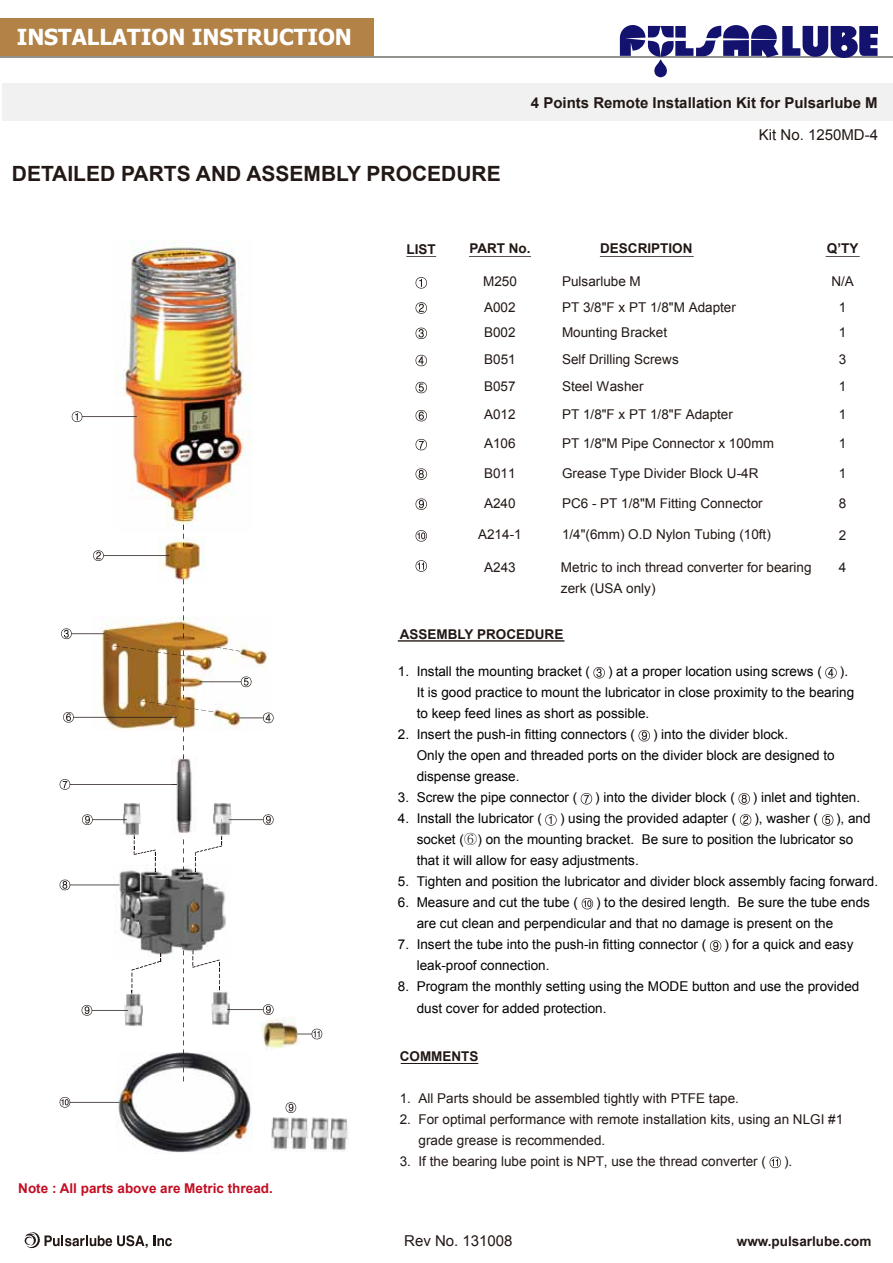
<style>
.page{position:relative;width:893px;height:1263px;background:#fff}
.page>*{position:absolute;margin:0;border:0;box-sizing:border-box;transform-origin:0 0}
.t1{font:700 22.05px "Tahoma";color:#fff}
.t2{font:700 21px "Arial";color:#221815}
.t3{font:700 15px "Arial";color:#221815}
.t4{font:15px "Arial";color:#221815}
.t5{font:13.5px/21px "Arial";color:#040000}
.t6{font:13.5px/21px "Arial";color:#221815}
.t7{font:700 13.5px "Arial";color:#221815}
.t8{font:700 13.5px "Arial";color:#c30d23}
.s1{font-family:"Adobe Myungjo Std";font-weight:500}
</style>
<div class="page">
<hr style="left:0;top:56px;width:893px;height:1px;background:#94928e">
<svg style="left:620px;top:25px;width:258px;height:52px"></svg>
<div style="left:2px;top:83px;width:891px;height:38px;background:#f1f1f1"></div>
<div style="left:0;top:18px;width:373px;height:38px;background:#b28247"></div>
<hr style="left:398px;top:640px;width:167px;height:1px;background:#221815">
<hr style="left:406px;top:256px;width:30px;height:1px;background:#221815">
<hr style="left:469px;top:256px;width:62px;height:1px;background:#221815">
<hr style="left:600px;top:256px;width:94px;height:1px;background:#221815">
<hr style="left:826px;top:256px;width:34px;height:1px;background:#221815">
<hr style="left:401px;top:1063px;width:77px;height:1px;background:#221815">
<svg style="left:154px;top:1235px;width:18px;height:11px"></svg>
<svg style="left:25px;top:1232px;width:123px;height:16px"></svg>
<img style="left:116px;top:1052px;width:137px;height:101px">
<img style="left:157px;top:537px;width:47px;height:47px">
<img style="left:93px;top:617px;width:155px;height:112px">
<img style="left:113px;top:864px;width:113px;height:95px">
<svg style="left:60px;top:779px;width:10px;height:11px"></svg>
<svg style="left:61px;top:628px;width:11px;height:11px"></svg>
<svg style="left:63px;top:712px;width:11px;height:10px"></svg>
<svg style="left:93px;top:550px;width:11px;height:11px"></svg>
<svg style="left:60px;top:880px;width:10px;height:10px"></svg>
<svg style="left:60px;top:1097px;width:10px;height:10px"></svg>
<svg style="left:193px;top:950px;width:27px;height:40px"></svg>
<img style="left:260px;top:1018px;width:38px;height:31px">
<hr style="left:103px;top:555px;width:66px;height:1px;background:#221815">
<hr style="left:71px;top:633px;width:34px;height:1px;background:#221815">
<hr style="left:70px;top:784px;width:107px;height:1px;background:#221815">
<hr style="left:70px;top:884px;width:50px;height:1px;background:#221815">
<hr style="left:70px;top:1102px;width:49px;height:1px;background:#221815">
<svg style="left:297px;top:1029px;width:25px;height:10px"></svg>
<svg style="left:183px;top:533px;width:1px;height:14px"></svg>
<svg style="left:183px;top:579px;width:1px;height:59px"></svg>
<svg style="left:183px;top:839px;width:1px;height:39px"></svg>
<svg style="left:183px;top:950px;width:1px;height:131px"></svg>
<img style="left:114px;top:240px;width:138px;height:285px">
<img style="left:183px;top:488px;width:1px;height:42px">
<img style="left:213px;top:803px;width:19px;height:32px">
<svg style="left:195px;top:819px;width:28px;height:53px"></svg>
<img style="left:122px;top:803px;width:19px;height:34px">
<svg style="left:134px;top:829px;width:22px;height:43px"></svg>
<img style="left:271px;top:1117px;width:78px;height:35px">
<img style="left:329px;top:1118px;width:2px;height:34px">
<img style="left:289px;top:1117px;width:2px;height:34px">
<img style="left:124px;top:994px;width:19px;height:32px">
<svg style="left:131px;top:953px;width:31px;height:46px"></svg>
<img style="left:211px;top:991px;width:20px;height:34px">
<img style="left:176px;top:767px;width:21px;height:68px">
<svg style="left:114px;top:646px;width:160px;height:121px"></svg>
<hr style="left:73px;top:717px;width:104px;height:1px;background:#221815">
<svg style="left:72px;top:411px;width:10px;height:11px"></svg>
<hr style="left:82px;top:416px;width:55px;height:1px;background:#221815">
<svg style="left:263px;top:814px;width:11px;height:11px"></svg>
<svg style="left:82px;top:814px;width:11px;height:11px"></svg>
<hr style="left:229px;top:819px;width:34px;height:1px;background:#221815">
<svg style="left:263px;top:1004px;width:11px;height:11px"></svg>
<svg style="left:286px;top:1102px;width:10px;height:11px"></svg>
<hr style="left:227px;top:1009px;width:36px;height:1px;background:#221815">
<hr style="left:92px;top:819px;width:35px;height:1px;background:#221815">
<svg style="left:82px;top:1005px;width:10px;height:11px"></svg>
<hr style="left:92px;top:1010px;width:36px;height:1px;background:#221815">
<svg style="left:416px;top:439px;width:11px;height:11px"></svg>
<svg style="left:416px;top:328px;width:11px;height:11px"></svg>
<svg style="left:416px;top:355px;width:11px;height:11px"></svg>
<svg style="left:593px;top:667px;width:12px;height:11px"></svg>
<svg style="left:825px;top:667px;width:12px;height:11px"></svg>
<svg style="left:416px;top:382px;width:11px;height:11px"></svg>
<svg style="left:416px;top:410px;width:11px;height:11px"></svg>
<svg style="left:416px;top:277px;width:11px;height:12px"></svg>
<svg style="left:416px;top:302px;width:11px;height:12px"></svg>
<svg style="left:822px;top:814px;width:11px;height:12px"></svg>
<svg style="left:545px;top:814px;width:12px;height:12px"></svg>
<svg style="left:740px;top:814px;width:11px;height:12px"></svg>
<svg style="left:416px;top:468px;width:11px;height:12px"></svg>
<svg style="left:581px;top:793px;width:11px;height:11px"></svg>
<svg style="left:738px;top:793px;width:12px;height:11px"></svg>
<svg style="left:416px;top:498px;width:11px;height:12px"></svg>
<svg style="left:639px;top:730px;width:11px;height:11px"></svg>
<svg style="left:416px;top:530px;width:11px;height:12px"></svg>
<svg style="left:710px;top:940px;width:11px;height:12px"></svg>
<svg style="left:582px;top:898px;width:11px;height:11px"></svg>
<svg style="left:416px;top:560px;width:11px;height:12px"></svg>
<svg style="left:770px;top:1157px;width:11px;height:11px"></svg>
<h1 class="t1" style="left:17px;top:22px;width:337px">INSTALLATION INSTRUCTION</h1>
<h2 class="t2" style="left:12px;top:160px;width:490px">DETAILED PARTS AND ASSEMBLY PROCEDURE</h2>
<p class="t3" style="left:531px;top:92px;width:348px">4 Points Remote Installation Kit for Pulsarlube M</p>
<p class="t4" style="left:759px;top:125px;width:121px">Kit No. 1250MD-4</p>
<p class="t7" style="left:407px;top:240px;width:31px">LIST</p>
<p class="t7" style="left:469px;top:240px;width:63px">PART No.</p>
<p class="t7" style="left:600px;top:239px;width:94px">DESCRIPTION</p>
<p class="t7" style="left:827px;top:240px;width:33px">Q’TY</p>
<p class="t6" style="left:483px;top:271px;width:35px">M250</p>
<p class="t6" style="left:562px;top:271px;width:80px">Pulsarlube M</p>
<p class="t6" style="left:484px;top:294px;width:33px;line-height:25.3px">A002<br>B002</p>
<p class="t6" style="left:562px;top:294px;width:175px;line-height:25.3px">PT 3/8"F x PT 1/8"M Adapter<br>Mounting Bracket</p>
<p class="t6" style="left:484px;top:349px;width:33px">B051</p>
<p class="t6" style="left:562px;top:349px;width:118px">Self Drilling Screws</p>
<p class="t6" style="left:484px;top:376px;width:33px">B057</p>
<p class="t6" style="left:562px;top:376px;width:83px">Steel Washer</p>
<p class="t6" style="left:484px;top:404px;width:33px">A012</p>
<p class="t6" style="left:562px;top:404px;width:172px">PT 1/8"F x PT 1/8"F Adapter</p>
<p class="t6" style="left:484px;top:433px;width:33px">A106</p>
<p class="t6" style="left:562px;top:433px;width:213px">PT 1/8"M Pipe Connector x 100mm</p>
<p class="t6" style="left:484px;top:463px;width:33px">B011</p>
<p class="t6" style="left:562px;top:463px;width:198px">Grease Type Divider Block U-4R</p>
<p class="t6" style="left:484px;top:493px;width:33px">A240</p>
<p class="t6" style="left:562px;top:493px;width:202px">PC6 - PT 1/8"M Fitting Connector</p>
<p class="t6" style="left:478px;top:524px;width:45px">A214-1</p>
<p class="t6" style="left:562px;top:524px;width:210px">1/4"(6mm) O.D Nylon Tubing (10ft)</p>
<p class="t6" style="left:484px;top:557px;width:33px">A243</p>
<p class="t6" style="left:561px;top:557px;width:252px">Metric to inch thread converter for bearing zerk (USA only)</p>
<p class="t7" style="left:400px;top:625px;width:165px">ASSEMBLY PROCEDURE</p>
<p class="t6" style="left:831px;top:269px;width:24px;line-height:25.2px;text-align:center">N/A<br>1<br>1</p>
<p class="t6" style="left:839px;top:349px;width:9px">3</p>
<p class="t6" style="left:839px;top:376px;width:9px">1</p>
<p class="t6" style="left:839px;top:400px;width:9px;line-height:29.2px;text-align:justify">1<br>1<br>1</p>
<p class="t6" style="left:839px;top:493px;width:9px">8</p>
<p class="t6" style="left:839px;top:524px;width:9px">2</p>
<p class="t6" style="left:839px;top:557px;width:9px">4</p>
<p class="t5" style="left:417px;top:661px;width:439px;text-indent:423px">).<br>It is good practice to mount the lubricator in close proximity to the bearing to keep feed lines as short as possible.</p>
<p class="t5" style="left:398px;top:724px;width:239px">2. Insert the push-in fitting connectors (</p>
<p class="t5" style="left:398px;top:661px;width:194px">1. Install the mounting bracket (</p>
<p class="t5" style="left:608px;top:661px;width:215px">) at a proper location using screws (</p>
<p class="t5" style="left:417px;top:724px;width:419px;text-indent:236px">) into the divider block.<br>Only the open and threaded ports on the divider block are designed to dispense grease.</p>
<p class="t5" style="left:398px;top:787px;width:181px">3. Screw the pipe connector (</p>
<p class="t5" style="left:595px;top:787px;width:141px">) into the divider block (</p>
<p class="t5" style="left:753px;top:787px;width:109px">) inlet and tighten.</p>
<p class="t5" style="left:398px;top:808px;width:146px">4. Install the lubricator (</p>
<p class="t5" style="left:560px;top:808px;width:178px">) using the provided adapter (</p>
<p class="t5" style="left:754px;top:808px;width:65px">), washer (</p>
<p class="t5" style="left:417px;top:808px;width:455px;text-indent:419px">), and socket (<span class="s1">⑥</span>) on the mounting bracket. Be sure to position the lubricator so that it will allow for easy adjustments.</p>
<p class="t5" style="left:398px;top:871px;width:482px">5. Tighten and position the lubricator and divider block assembly facing forward.</p>
<p class="t5" style="left:398px;top:892px;width:182px">6. Measure and cut the tube (</p>
<p class="t5" style="left:417px;top:892px;width:455px;text-indent:179px">) to the desired length. Be sure the tube ends are cut clean and perpendicular and that no damage is present on the</p>
<p class="t5" style="left:398px;top:934px;width:310px">7. Insert the tube into the push-in fitting connector (</p>
<p class="t5" style="left:724px;top:934px;width:131px">) for a quick and easy</p>
<p class="t5" style="left:417px;top:955px;width:134px">leak-proof connection.</p>
<p class="t5" style="left:417px;top:976px;width:444px;text-indent:-19px">8. Program the monthly setting using the MODE button and use the provided dust cover for added protection.</p>
<p class="t7" style="left:400px;top:1047px;width:80px">COMMENTS</p>
<p class="t8" style="left:18px;top:1179px;width:256px">Note : All parts above are Metric thread.</p>
<p class="t6" style="left:400px;top:1088px;width:341px">1. All Parts should be assembled tightly with PTFE tape.</p>
<p class="t6" style="left:419px;top:1109px;width:426px;text-indent:-19px">2. For optimal performance with remote installation kits, using an NLGI #1 grade grease is recommended.</p>
<p class="t6" style="left:400px;top:1151px;width:368px">3. If the bearing lube point is NPT, use the thread converter (</p>
<p class="t6" style="left:784px;top:1151px;width:10px">).</p>
<p class="t4" style="left:404px;top:1231px;width:110px">Rev No. 131008</p>
<p class="t7" style="left:737px;top:1232px;width:136px">www.pulsarlube.com</p>
</div>
